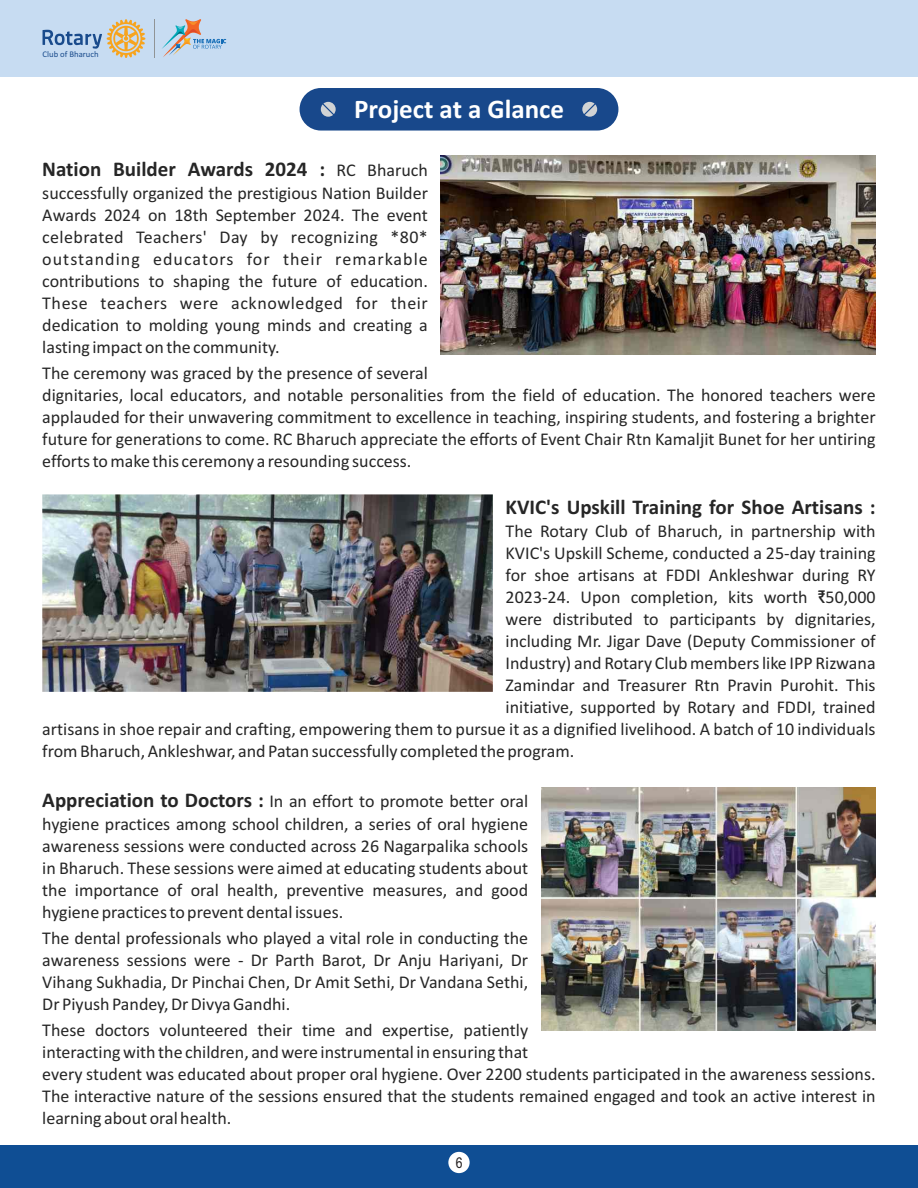
<style>
.page{position:relative;width:918px;height:1188px;background:#fff}
.page>*{position:absolute;margin:0;border:0;box-sizing:border-box;transform-origin:0 0}
.t1{font:700 27px "Calibri";color:#fff}
.t2{font:700 21px "Calibri";color:#262626}
.t3{font:18px/21.9px "Calibri";color:#262626;text-align:justify}
.t4{font:15px "Arial Narrow";color:#231f20}
.t5{font:8.7px "Calibri";color:#194b8c}
.s1{font-weight:400;font-size:18px}
.s2{font-family:"Bebas Kai"}
.s3{font-weight:700;font-size:21px}
</style>
<div class="page">
<div style="left:0;top:0;width:918px;height:77px;background:#c7dcf2"></div>
<svg style="left:43px;top:19px;width:102px;height:39px"></svg>
<hr style="left:155px;top:19px;width:1px;height:38px;background:#909496">
<svg style="left:162px;top:19px;width:64px;height:38px"></svg>
<div style="left:0;top:1145px;width:918px;height:43px;background:#0f4e94"></div>
<div style="left:448px;top:1152px;width:22px;height:21px;background:#fff;border-radius:50%"></div>
<div style="left:300px;top:88px;width:318px;height:43px;background:#18488b;border-radius:21px"></div>
<svg style="left:321px;top:102px;width:15px;height:15px"></svg>
<svg style="left:582px;top:102px;width:15px;height:15px"></svg>
<img style="left:441px;top:156px;width:435px;height:199px">
<img style="left:42px;top:494px;width:451px;height:198px">
<img style="left:541px;top:787px;width:335px;height:244px">
<p class="t5" style="left:43px;top:50px;width:58px">Club of Bharuch</p>
<h1 class="t1" style="left:354px;top:98px;width:211px">Project at a Glance</h1>
<p class="t2" style="left:42px;top:160px;width:387px">Nation Builder Awards 2024 : <span class="s1">RC Bharuch</span></p>
<p class="t3" style="left:42px;top:183px;width:387px">successfully organized the prestigious Nation Builder Awards 2024 on 18th September 2024. The event celebrated Teachers' Day by recognizing *80* outstanding educators for their remarkable contributions to shaping the future of education.<br>These teachers were acknowledged for their dedication to molding young minds and creating a lasting impact on the community.</p>
<p class="t3" style="left:42px;top:363px;width:835px;text-align:left">The ceremony was graced by the presence of several<br>dignitaries, local educators, and notable personalities from the field of education. The honored teachers were applauded for their unwavering commitment to excellence in teaching, inspiring students, and fostering a brighter future for generations to come. RC Bharuch appreciate the efforts of Event Chair Rtn Kamaljit Bunet for her untiring efforts to make this ceremony a resounding success.</p>
<p class="t2" style="left:506px;top:499px;width:372px">KVIC's Upskill Training for Shoe Artisans :</p>
<p class="t3" style="left:506px;top:522px;width:372px">The Rotary Club of Bharuch, in partnership with</p>
<p class="t3" style="left:506px;top:544px;width:372px">KVIC's Upskill Scheme, conducted a 25-day training</p>
<p class="t3" style="left:506px;top:566px;width:372px">for shoe artisans at FDDI Ankleshwar during RY</p>
<p class="t3" style="left:506px;top:588px;width:372px">2023-24. Upon completion, kits worth <span class="s2">₹</span>50,000</p>
<p class="t3" style="left:506px;top:610px;width:372px">were distributed to participants by dignitaries,</p>
<p class="t3" style="left:506px;top:632px;width:372px">including Mr. Jigar Dave (Deputy Commissioner of</p>
<p class="t3" style="left:506px;top:654px;width:372px">Industry) and Rotary Club members like IPP Rizwana</p>
<p class="t3" style="left:506px;top:676px;width:372px">Zamindar and Treasurer Rtn Pravin Purohit. This</p>
<p class="t3" style="left:506px;top:698px;width:372px">initiative, supported by Rotary and FDDI, trained</p>
<p class="t3" style="left:42px;top:719px;width:835px">artisans in shoe repair and crafting, empowering them to pursue it as a dignified livelihood. A batch of 10 individuals</p>
<p class="t3" style="left:42px;top:741px;width:534px">from Bharuch, Ankleshwar, and Patan successfully completed the program.</p>
<p class="t3" style="left:42px;top:791px;width:487px"><span class="s3">Appreciation to Doctors :</span> In an effort to promote better oral hygiene practices among school children, a series of oral hygiene awareness sessions were conducted across 26 Nagarpalika schools in Bharuch. These sessions were aimed at educating students about the importance of oral health, preventive measures, and good hygiene practices to prevent dental issues.</p>
<p class="t3" style="left:42px;top:929px;width:487px">The dental professionals who played a vital role in conducting the awareness sessions were - Dr Parth Barot, Dr Anju Hariyani, Dr Vihang Sukhadia, Dr Pinchai Chen, Dr Amit Sethi, Dr Vandana Sethi, Dr Piyush Pandey, Dr Divya Gandhi.</p>
<p class="t3" style="left:42px;top:1021px;width:835px;text-align:left">These doctors volunteered their time and expertise, patiently<br>interacting with the children, and were instrumental in ensuring that<br>every student was educated about proper oral hygiene. Over 2200 students participated in the awareness sessions.<br>The interactive nature of the sessions ensured that the students remained engaged and took an active interest in learning about oral health.</p>
<p class="t4" style="left:456px;top:1157px;width:8px">6</p>
</div>
